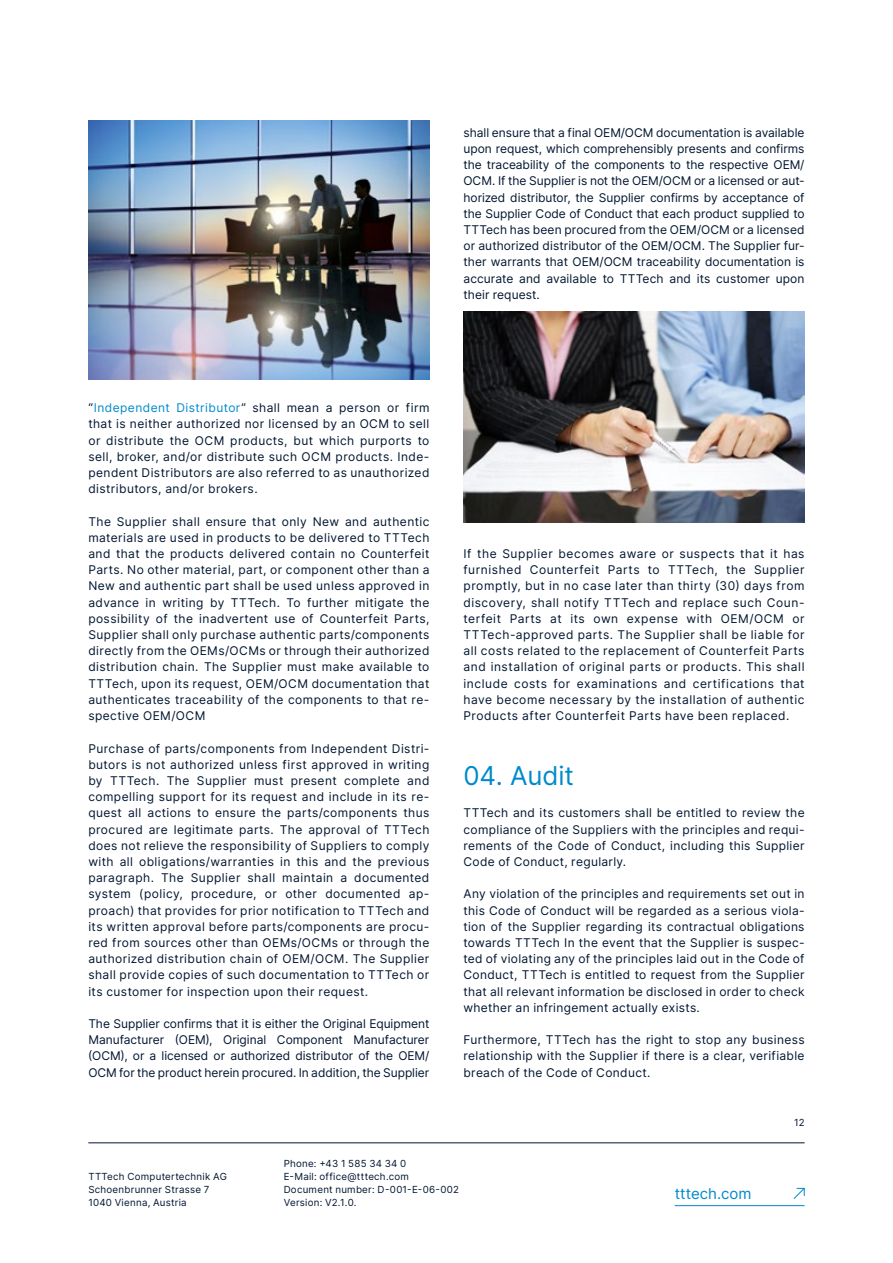
<style>
.page{position:relative;width:893px;height:1263px;background:#fff}
.page>*{position:absolute;margin:0;border:0;box-sizing:border-box;transform-origin:0 0}
.t1{font:25.95px "Inter";letter-spacing:-.005em;color:#008acb}
.t2{font:15px "Inter";color:#008acb}
.t3{font:12px/16.2px "Inter";letter-spacing:.03em;color:#001630;text-align:justify}
.t4{font:9.75px/13.2px "Inter";letter-spacing:.025em;color:#001630}
.s1{color:#008acb}
</style>
<div class="page">
<hr style="left:88px;top:1142px;width:717px;height:1px;background:#001630">
<img style="left:88px;top:121px;width:341px;height:259px">
<img style="left:463px;top:312px;width:342px;height:210px">
<hr style="left:675px;top:1205px;width:130px;height:1px;background:#008acb">
<svg style="left:793px;top:1187px;width:12px;height:12px"></svg>
<p class="t3" style="left:463px;top:124px;width:343px">shall ensure that a final OEM/OCM documentation is available upon request, which comprehensibly presents and confirms the traceability of the components to the respective OEM/ OCM. If the Supplier is not the OEM/OCM or a licensed or aut&shy;horized distributor, the Supplier confirms by acceptance of the Supplier Code of Conduct that each product supplied to TTTech has been procured from the OEM/OCM or a licensed or authorized distributor of the OEM/OCM. The Supplier fur&shy;ther warrants that OEM/OCM traceability documentation is accurate and available to TTTech and its customer upon their request.</p>
<p class="t3" style="left:88px;top:399px;width:343px">“<span class="s1">Independent Distributor</span>” shall mean a person or firm that is neither authorized nor licensed by an OCM to sell or distribute the OCM products, but which purports to sell, broker, and/or distribute such OCM products. Inde&shy;pendent Distributors are also referred to as unauthorized distributors, and/or brokers.</p>
<p class="t3" style="left:88px;top:513px;width:343px">The Supplier shall ensure that only New and authentic materials are used in products to be delivered to TTTech and that the products delivered contain no Counterfeit Parts. No other material, part, or component other than a New and authentic part shall be used unless approved in advance in writing by TTTech. To further mitigate the possibility of the inadvertent use of Counterfeit Parts, Supplier shall only purchase authentic parts/components directly from the OEMs/OCMs or through their authorized distribution chain. The Supplier must make available to TTTech, upon its request, OEM/OCM documentation that authenticates traceability of the components to that re&shy;spective OEM/OCM</p>
<p class="t3" style="left:88px;top:740px;width:343px">Purchase of parts/components from Independent Distri&shy;butors is not authorized unless first approved in writing by TTTech. The Supplier must present complete and compelling support for its request and include in its re&shy;quest all actions to ensure the parts/components thus procured are legitimate parts. The approval of TTTech does not relieve the responsibility of Suppliers to comply with all obligations/warranties in this and the previous paragraph. The Supplier shall maintain a documented system (policy, procedure, or other documented ap&shy;proach) that provides for prior notification to TTTech and its written approval before parts/components are procu&shy;red from sources other than OEMs/OCMs or through the authorized distribution chain of OEM/OCM. The Supplier shall provide copies of such documentation to TTTech or its customer for inspection upon their request.</p>
<p class="t3" style="left:88px;top:1015px;width:343px">The Supplier confirms that it is either the Original Equipment Manufacturer (OEM), Original Component Manufacturer (OCM), or a licensed or authorized distributor of the OEM/ OCM for the product herein procured. In addition, the Supplier</p>
<p class="t3" style="left:463px;top:545px;width:343px">If the Supplier becomes aware or suspects that it has furnished Counterfeit Parts to TTTech, the Supplier promptly, but in no case later than thirty (30) days from discovery, shall notify TTTech and replace such Coun&shy;terfeit Parts at its own expense with OEM/OCM or TTTech-approved parts. The Supplier shall be liable for all costs related to the replacement of Counterfeit Parts and installation of original parts or products. This shall include costs for examinations and certifications that have become necessary by the installation of authentic Products after Counterfeit Parts have been replaced.</p>
<h1 class="t1" style="left:463px;top:756px;width:112px">04. Audit</h1>
<p class="t3" style="left:463px;top:804px;width:343px">TTTech and its customers shall be entitled to review the compliance of the Suppliers with the principles and requi&shy;rements of the Code of Conduct, including this Supplier Code of Conduct, regularly.</p>
<p class="t3" style="left:463px;top:885px;width:343px">Any violation of the principles and requirements set out in this Code of Conduct will be regarded as a serious viola&shy;tion of the Supplier regarding its contractual obligations towards TTTech In the event that the Supplier is suspec&shy;ted of violating any of the principles laid out in the Code of Conduct, TTTech is entitled to request from the Supplier that all relevant information be disclosed in order to check whether an infringement actually exists.</p>
<p class="t3" style="left:463px;top:1031px;width:343px">Furthermore, TTTech has the right to stop any business relationship with the Supplier if there is a clear, verifiable breach of the Code of Conduct.</p>
<p class="t4" style="left:794px;top:1115px;width:12px">12</p>
<p class="t4" style="left:88px;top:1169px;width:140px">TTTech Computertechnik AG<br>Schoenbrunner Strasse 7<br>1040 Vienna, Austria</p>
<p class="t4" style="left:284px;top:1156px;width:177px">Phone: +43 1 585 34 34 0<br>E-Mail: office@tttech.com<br>Document number: D-001-E-06-002<br>Version: V2.1.0.</p>
<p class="t2" style="left:675px;top:1182px;width:78px">tttech.com</p>
</div>
